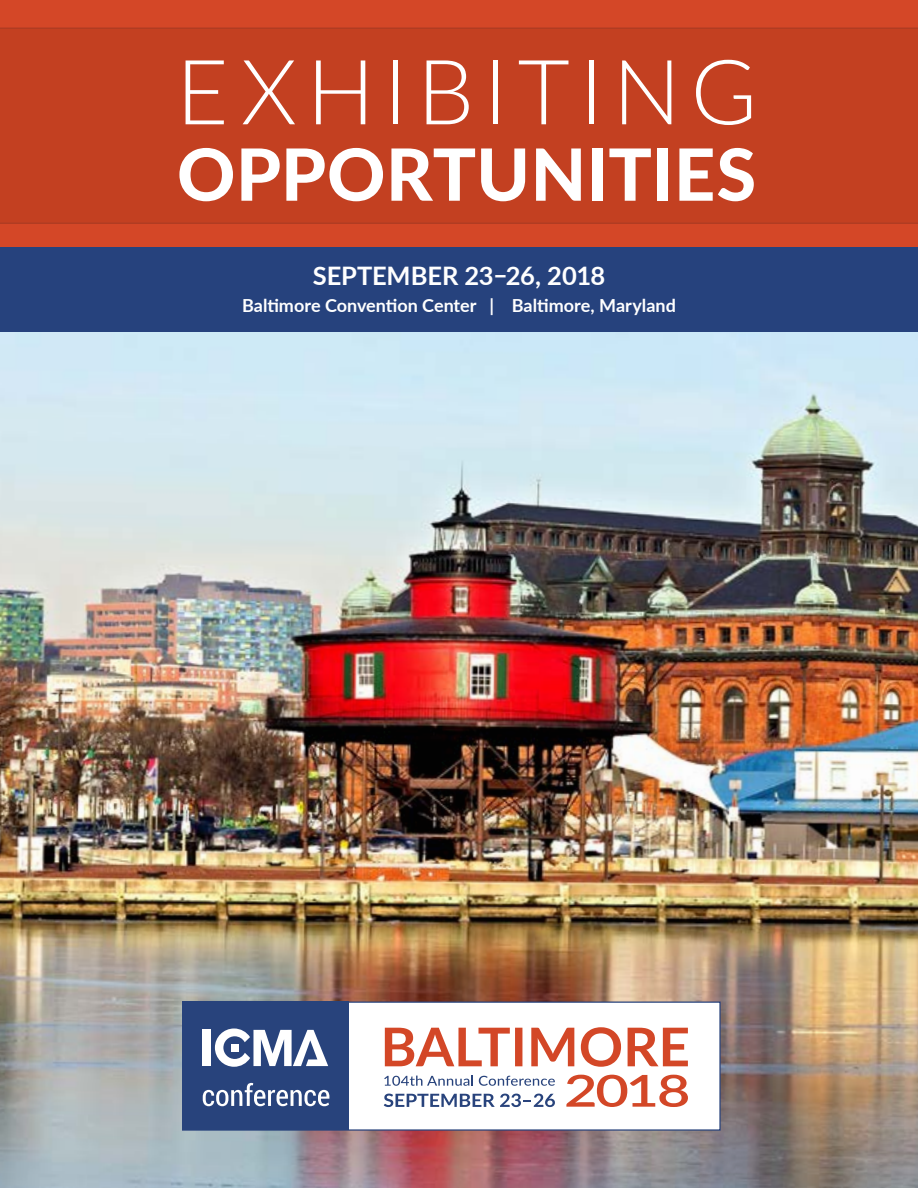
<style>
.page{position:relative;width:918px;height:1188px;background:#fff}
.page>*{position:absolute;margin:0;border:0;box-sizing:border-box;transform-origin:0 0}
.t1{font:300 90.15px "Lato";letter-spacing:.11em;color:#fff}
.t2{font:800 72px "Lato";letter-spacing:.005em;color:#fff}
.t3{font:700 25.5px "Lato";letter-spacing:-.005em;color:#fff}
.t4{font:700 18px "Lato";color:#fff}
</style>
<div class="page">
<img style="left:0;top:332px;width:918px;height:856px">
<div style="left:0;top:0;width:918px;height:248px;background:#d44727"></div>
<div style="left:0;top:248px;width:918px;height:84px;background:#26427d"></div>
<div style="left:182px;top:1002px;width:538px;height:128px;background:#fff"></div>
<div style="left:182px;top:1002px;width:539px;height:129px;border:1px solid #28437c"></div>
<div style="left:182px;top:1002px;width:167px;height:128px;background:#28437c"></div>
<div style="left:202px;top:1030px;width:9px;height:36px;background:#fff"></div>
<svg style="left:215px;top:1028px;width:113px;height:39px"></svg>
<svg style="left:566px;top:1075px;width:122px;height:32px"></svg>
<svg style="left:384px;top:1076px;width:89px;height:10px"></svg>
<svg style="left:479px;top:1076px;width:76px;height:10px"></svg>
<svg style="left:384px;top:1094px;width:171px;height:13px"></svg>
<svg style="left:203px;top:1083px;width:126px;height:23px"></svg>
<svg style="left:385px;top:1027px;width:303px;height:40px"></svg>
<div style="left:0;top:27px;width:918px;height:197px;background:#c34021"></div>
<h1 class="t1" style="left:176px;top:29px;width:582px">EXHIBITING</h1>
<h2 class="t2" style="left:177px;top:121px;width:581px">OPPORTUNITIES</h2>
<h3 class="t3" style="left:313px;top:256px;width:294px">SEPTEMBER 23–26, 2018</h3>
<p class="t4" style="left:242px;top:292px;width:435px">Baltimore Convention Center | Baltimore, Maryland</p>
</div>
